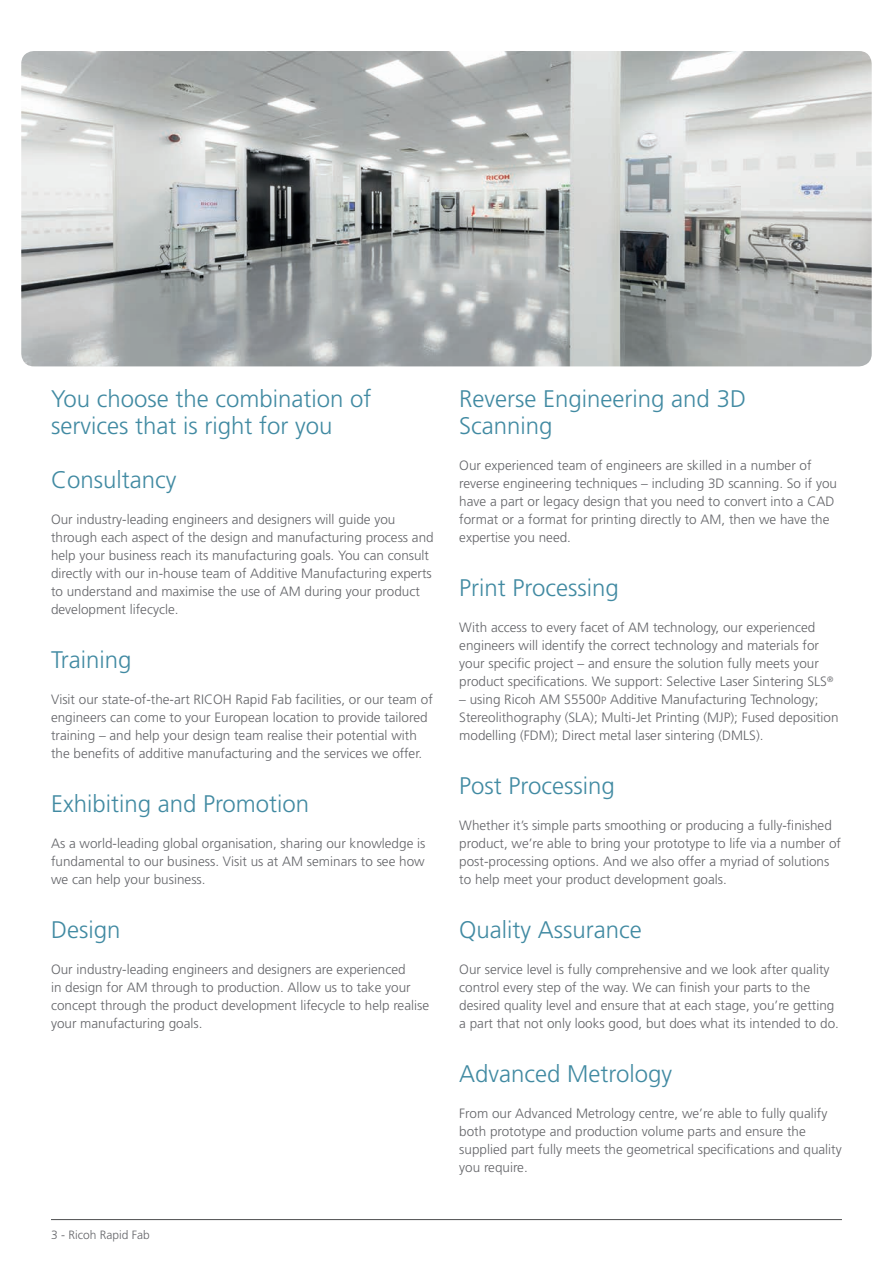
<style>
.page{position:relative;width:893px;height:1263px;background:#fff}
.page>*{position:absolute;margin:0;border:0;box-sizing:border-box;transform-origin:0 0}
.t1{font:300 24px/27px "Frutiger";color:#418aa2}
.t2{font:300 13.5px/18px "Frutiger";color:#646569}
.t3{font:300 12px "Frutiger";color:#646569}
.s1{font-size:10.5px}
</style>
<div class="page">
<img style="left:21px;top:51px;width:851px;height:315px">
<hr style="left:51px;top:1219px;width:791px;height:1px;background:#4b4c4d">
<p class="t1" style="left:51px;top:385px;width:322px">You choose the combination of services that is right for you</p>
<p class="t1" style="left:51px;top:466px;width:127px">Consultancy</p>
<p class="t2" style="left:51px;top:510px;width:384px">Our industry-leading engineers and designers will guide you through each aspect of the design and manufacturing process and help your business reach its manufacturing goals. You can consult directly with our in-house team of Additive Manufacturing experts to understand and maximise the use of AM during your product development lifecycle.</p>
<p class="t1" style="left:51px;top:646px;width:82px">Training</p>
<p class="t2" style="left:51px;top:690px;width:383px">Visit our state-of-the-art RICOH Rapid Fab facilities, or our team of engineers can come to your European location to provide tailored training – and help your design team realise their potential with the benefits of additive manufacturing and the services we offer.</p>
<p class="t1" style="left:51px;top:790px;width:260px">Exhibiting and Promotion</p>
<p class="t2" style="left:51px;top:834px;width:376px;text-align:justify">As a world-leading global organisation, sharing our knowledge is fundamental to our business. Visit us at AM seminars to see how we can help your business.</p>
<p class="t1" style="left:51px;top:916px;width:71px">Design</p>
<p class="t2" style="left:51px;top:960px;width:380px">Our industry-leading engineers and designers are experienced<br>in design for AM through to production. Allow us to take your concept through the product development lifecycle to help realise your manufacturing goals.</p>
<p class="t3" style="left:51px;top:1227px;width:100px">3 - Ricoh Rapid Fab</p>
<p class="t1" style="left:459px;top:385px;width:288px">Reverse Engineering and 3D<br>Scanning</p>
<p class="t2" style="left:459px;top:456px;width:379px">Our experienced team of engineers are skilled in a number of reverse engineering techniques – including 3D scanning. So if you have a part or legacy design that you need to convert into a CAD format or a format for printing directly to AM, then we have the expertise you need.</p>
<p class="t1" style="left:459px;top:574px;width:161px">Print Processing</p>
<p class="t2" style="left:459px;top:618px;width:376px">With access to every facet of AM technology, our experienced engineers will identify the correct technology and materials for your specific project – and ensure the solution fully meets your product specifications. We support: Selective Laser Sintering SLS<sup>®</sup></p>
<p class="t2" style="left:459px;top:690px;width:381px">– using Ricoh AM S5500<span class="s1">P</span> Additive Manufacturing Technology;<br>Stereolithography (SLA); Multi-Jet Printing (MJP); Fused deposition modelling (FDM); Direct metal laser sintering (DMLS).</p>
<p class="t1" style="left:459px;top:772px;width:157px">Post Processing</p>
<p class="t2" style="left:459px;top:816px;width:383px">Whether it’s simple parts smoothing or producing a fully-finished product, we’re able to bring your prototype to life via a number of post-processing options. And we also offer a myriad of solutions to help meet your product development goals.</p>
<p class="t1" style="left:459px;top:916px;width:184px">Quality Assurance</p>
<p class="t2" style="left:459px;top:960px;width:381px">Our service level is fully comprehensive and we look after quality control every step of the way. We can finish your parts to the desired quality level and ensure that at each stage, you’re getting a part that not only looks good, but does what its intended to do.</p>
<p class="t1" style="left:459px;top:1060px;width:214px">Advanced Metrology</p>
<p class="t2" style="left:459px;top:1104px;width:384px">From our Advanced Metrology centre, we’re able to fully qualify both prototype and production volume parts and ensure the supplied part fully meets the geometrical specifications and quality you require.</p>
</div>
